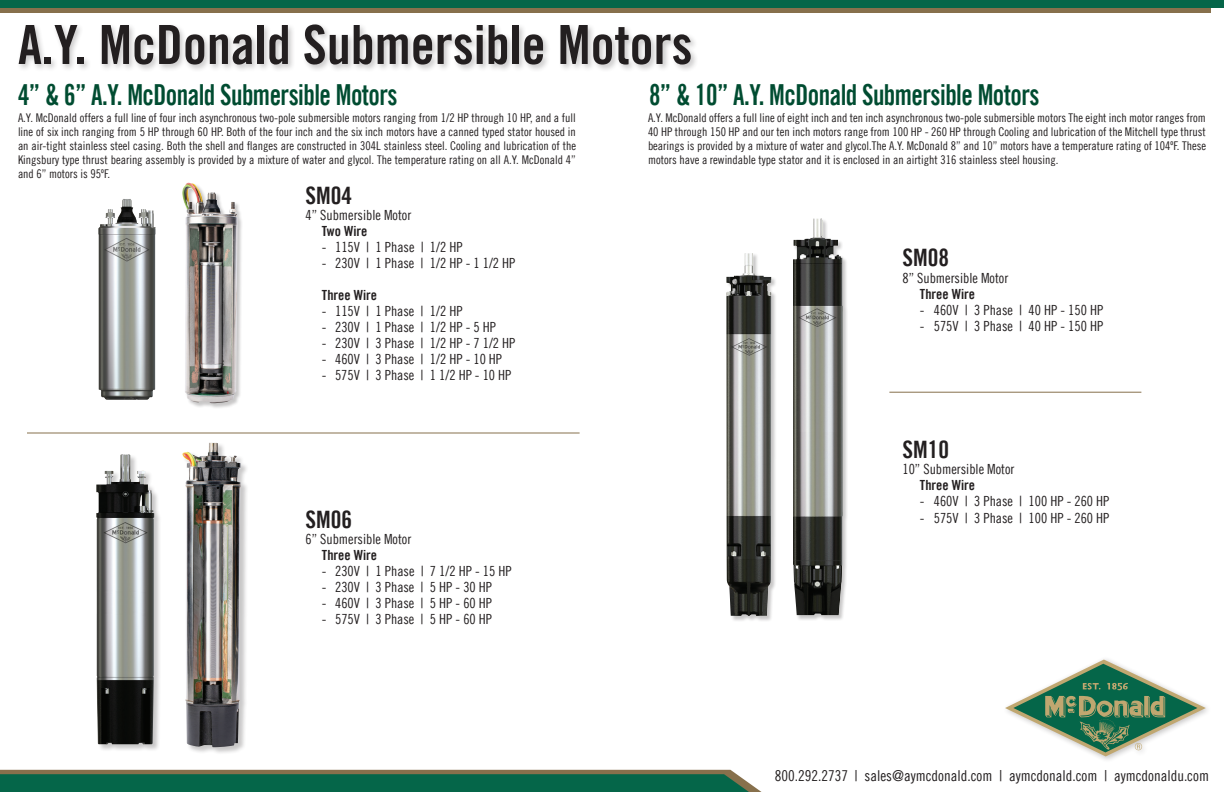
<style>
.page{position:relative;width:1224px;height:792px;background:#fff}
.page>*{position:absolute;margin:0;border:0;box-sizing:border-box;transform-origin:0 0}
.t1{font:54px "Trade Gothic LT Bold Cond Twenty";color:#231f20}
.t2{font:29px "Trade Gothic LT Bold Cond Twenty";letter-spacing:-.02em;color:#004c31;scale:.89 1}
.t3{font:24px "Trade Gothic LT Bold Cond Twenty";color:#231f20}
.t4{font:15px "Trade Gothic LT Cond Eighteen";color:#231f20}
.t5{font:14px "Trade Gothic LT Cond Eighteen";color:#231f20}
.t6{font:14px "Trade Gothic LT Bold Cond Twenty";color:#231f20}
.t7{font:12px/14px "Trade Gothic LT Cond Eighteen";color:#231f20;text-align:justify}
</style>
<div class="page">
<div style="left:793px;top:219px;width:56px;height:402px;background:#231f20;opacity:.25"></div>
<img style="left:793px;top:219px;width:50px;height:396px">
<div style="left:726px;top:253px;width:51px;height:369px;background:#231f20;opacity:.25"></div>
<img style="left:726px;top:253px;width:46px;height:363px">
<hr style="left:889px;top:392px;width:252px;height:1px;background:#87704c">
<div style="left:182px;top:183px;width:61px;height:226px;background:#231f20;opacity:.25"></div>
<img style="left:182px;top:183px;width:56px;height:220px">
<div style="left:0;top:0;width:1211px;height:12px;background:#87704c"></div>
<svg style="left:0;top:770px;width:762px;height:22px;background:#236b4d"></svg>
<div style="left:0;top:0;width:1224px;height:8px;background:#056649"></div>
<div style="left:96px;top:454px;width:66px;height:298px;background:#231f20;opacity:.25"></div>
<img style="left:96px;top:454px;width:58px;height:290px">
<div style="left:182px;top:443px;width:67px;height:312px;background:#231f20;opacity:.25"></div>
<img style="left:182px;top:443px;width:59px;height:304px">
<svg style="left:1005px;top:660px;width:201px;height:96px"></svg>
<hr style="left:27px;top:432px;width:553px;height:2px;background:#87704c">
<img style="left:98px;top:199px;width:58px;height:201px">
<div style="left:16px;top:22px;width:683px;height:51px;background:#231f20;opacity:.25"></div>
<h1 class="t1" style="left:18px;top:12px;width:676px">A.Y. McDonald Submersible Motors</h1>
<h2 class="t2" style="left:18px;top:77px;width:428px">4” &amp; 6” A.Y. McDonald Submersible Motors</h2>
<h2 class="t2" style="left:649px;top:77px;width:440px">8” &amp; 10” A.Y. McDonald Submersible Motors</h2>
<p class="t7" style="left:18px;top:111px;width:560px">A.Y. McDonald offers a full line of four inch asynchronous two-pole submersible motors ranging from 1/2 HP through 10 HP, and a full line of six inch ranging from 5 HP through 60 HP. Both of the four inch and the six inch motors have a canned typed stator housed in an air-tight stainless steel casing. Both the shell and flanges are constructed in 304L stainless steel. Cooling and lubrication of the Kingsbury type thrust bearing assembly is provided by a mixture of water and glycol. The temperature rating on all A.Y. McDonald 4” and 6” motors is 95ºF.</p>
<p class="t7" style="left:648px;top:111px;width:560px">A.Y. McDonald offers a full line of eight inch and ten inch asynchronous two-pole submersible motors The eight inch motor ranges from 40 HP through 150 HP and our ten inch motors range from 100 HP - 260 HP through Cooling and lubrication of the Mitchell type thrust bearings is provided by a mixture of water and glycol.The A.Y. McDonald 8” and 10” motors have a temperature rating of 104ºF. These motors have a rewindable type stator and it is enclosed in an airtight 316 stainless steel housing.</p>
<h3 class="t3" style="left:305px;top:181px;width:48px">SM04</h3>
<p class="t5" style="left:305px;top:206px;width:107px">4” Submersible Motor</p>
<p class="t6" style="left:322px;top:222px;width:47px">Two Wire</p>
<p class="t5" style="left:322px;top:238px;width:142px">- 115V | 1 Phase | 1/2 HP</p>
<p class="t5" style="left:322px;top:254px;width:195px">- 230V | 1 Phase | 1/2 HP - 1 1/2 HP</p>
<p class="t6" style="left:322px;top:286px;width:57px">Three Wire</p>
<p class="t5" style="left:322px;top:302px;width:142px">- 115V | 1 Phase | 1/2 HP</p>
<p class="t5" style="left:322px;top:318px;width:176px">- 230V | 1 Phase | 1/2 HP - 5 HP</p>
<p class="t5" style="left:322px;top:334px;width:195px">- 230V | 3 Phase | 1/2 HP - 7 1/2 HP</p>
<p class="t5" style="left:322px;top:350px;width:182px">- 460V | 3 Phase | 1/2 HP - 10 HP</p>
<p class="t5" style="left:322px;top:366px;width:191px">- 575V | 3 Phase | 1 1/2 HP - 10 HP</p>
<h3 class="t3" style="left:305px;top:505px;width:48px">SM06</h3>
<p class="t5" style="left:305px;top:531px;width:107px">6” Submersible Motor</p>
<p class="t6" style="left:322px;top:546px;width:57px">Three Wire</p>
<p class="t5" style="left:322px;top:563px;width:191px">- 230V | 1 Phase | 7 1/2 HP - 15 HP</p>
<p class="t5" style="left:322px;top:579px;width:172px">- 230V | 3 Phase | 5 HP - 30 HP</p>
<p class="t5" style="left:322px;top:595px;width:172px">- 460V | 3 Phase | 5 HP - 60 HP</p>
<p class="t5" style="left:322px;top:611px;width:172px">- 575V | 3 Phase | 5 HP - 60 HP</p>
<h3 class="t3" style="left:903px;top:243px;width:48px">SM08</h3>
<p class="t5" style="left:903px;top:269px;width:107px">8” Submersible Motor</p>
<p class="t6" style="left:920px;top:285px;width:57px">Three Wire</p>
<p class="t5" style="left:920px;top:302px;width:185px">- 460V | 3 Phase | 40 HP - 150 HP</p>
<p class="t5" style="left:920px;top:318px;width:185px">- 575V | 3 Phase | 40 HP - 150 HP</p>
<h3 class="t3" style="left:903px;top:435px;width:48px">SM10</h3>
<p class="t5" style="left:903px;top:461px;width:113px">10” Submersible Motor</p>
<p class="t6" style="left:920px;top:477px;width:57px">Three Wire</p>
<p class="t5" style="left:920px;top:493px;width:191px">- 460V | 3 Phase | 100 HP - 260 HP</p>
<p class="t5" style="left:920px;top:509px;width:191px">- 575V | 3 Phase | 100 HP - 260 HP</p>
<p class="t4" style="left:775px;top:766px;width:436px">800.292.2737 | sales@aymcdonald.com | aymcdonald.com | aymcdonaldu.com</p>
</div>
